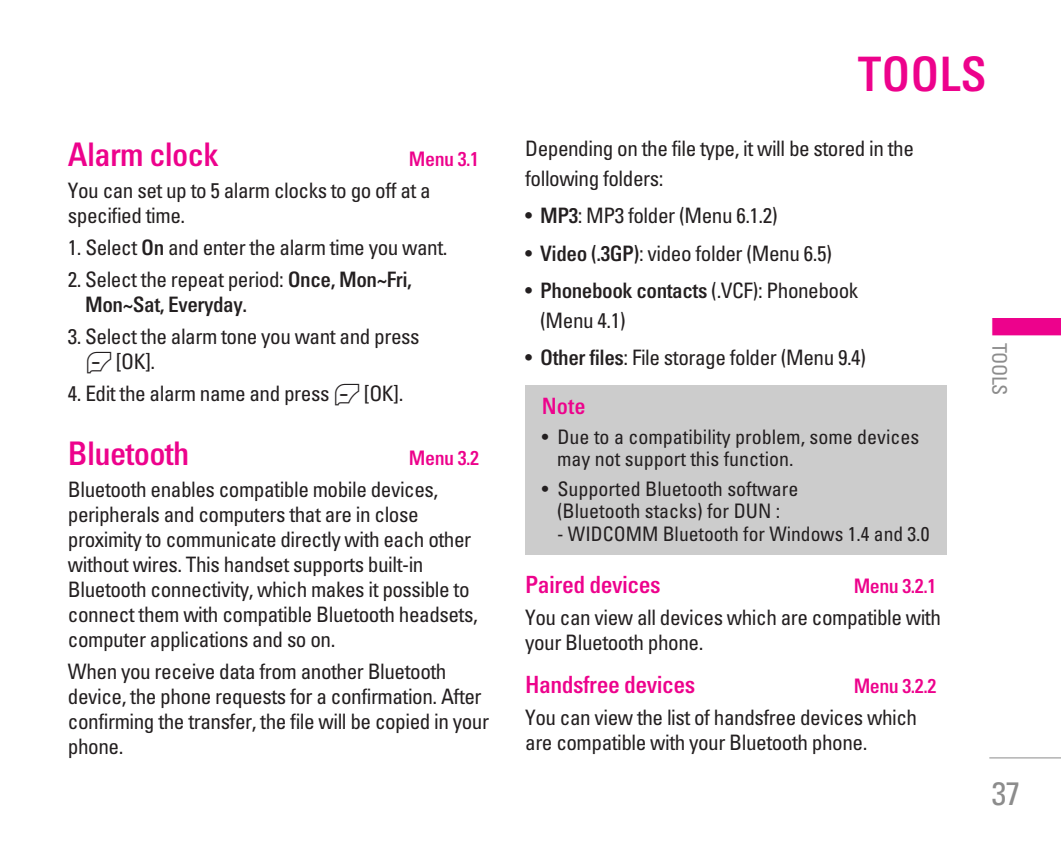
<style>
.page{position:relative;width:1061px;height:849px;background:#fff}
.page>*{position:absolute;margin:0;border:0;box-sizing:border-box;transform-origin:0 0}
.t1{font:600 condensed 47.5px "Univers";color:#ed028c}
.t2{font:600 condensed 32.5px "Univers";letter-spacing:-.02em;color:#ed028c}
.t3{font:condensed 32.5px "Univers";color:#8c8c8c}
.t4{font:600 condensed 23.75px "Univers";letter-spacing:-.02em;color:#ed028c}
.t5{font:600 condensed 22.5px "Univers";color:#ed028c}
.t6{font:condensed 21.25px/25px "Univers";letter-spacing:-.02em;color:#231f20}
.t7{font:600 condensed 21.25px/25px "Univers";letter-spacing:-.02em;color:#231f20}
.t8{font:condensed 20px/22.5px "Univers";color:#231f20}
.t9{font:600 condensed 20px "Univers";letter-spacing:-.025em;color:#ed028c}
.t10{font:20px "Runninghead Pi 001";letter-spacing:-.02em;color:#8c8c8c}
.s1{font-weight:600}
.s2{font-weight:400}
.s3{font-family:"M6100 ENGLISHKEYPAD";font-stretch:normal}
.s4{color:#ed028c}
</style>
<div class="page">
<hr style="left:989px;top:757px;width:72px;height:1px;background:#8c8c8c">
<div style="left:525px;top:385px;width:422px;height:169px;background:#ccc"></div>
<h2 class="t2" style="left:68px;top:142px;width:152px">Alarm clock</h2>
<p class="t9" style="left:409px;top:151px;width:72px">Menu 3.1</p>
<p class="t6" style="left:68px;top:179px;width:364px">You can set up to 5 alarm clocks to go off at a specified time.</p>
<p class="t6" style="left:68px;top:236px;width:381px">1. Select <span class="s1">On</span> and enter the alarm time you want.</p>
<p class="t7" style="left:85px;top:269px;width:328px;text-indent:-17px"><span class="s2">2. Select the repeat period:</span> Once, Mon~Fri,<br>Mon~Sat, Everyday.</p>
<p class="t6" style="left:85px;top:326px;width:336px;text-indent:-17px">3. Select the alarm tone you want and press <span class="s3">&lt;</span>[OK].</p>
<p class="t6" style="left:68px;top:383px;width:337px">4. Edit the alarm name and press <span class="s3">&lt;</span>[OK].</p>
<h2 class="t2" style="left:68px;top:441px;width:123px">Bluetooth</h2>
<p class="t9" style="left:409px;top:450px;width:72px">Menu 3.2</p>
<p class="t6" style="left:68px;top:478px;width:411px">Bluetooth enables compatible mobile devices, peripherals and computers that are in close proximity to communicate directly with each other without wires. This handset supports built-in Bluetooth connectivity, which makes it possible to connect them with compatible Bluetooth headsets, computer applications and so on.</p>
<p class="t6" style="left:68px;top:660px;width:423px">When you receive data from another Bluetooth device, the phone requests for a confirmation. After confirming the transfer, the file will be copied in your phone.</p>
<h1 class="t1" style="left:857px;top:57px;width:131px">TOOLS</h1>
<p class="t6" style="left:525px;top:136px;width:390px;line-height:30px">Depending on the file type, it will be stored in the following folders:</p>
<p class="t6" style="left:525px;top:205px;width:254px">• <span class="s1">MP3</span>: MP3 folder (Menu 6.1.2)</p>
<p class="t6" style="left:525px;top:242px;width:308px">• <span class="s1">Video (.3GP)</span>: video folder (Menu 6.5)</p>
<p class="t6" style="left:540px;top:277px;width:320px;line-height:30px;text-indent:-15px">• <span class="s1">Phonebook contacts</span> (.VCF): Phonebook (Menu 4.1)</p>
<p class="t6" style="left:525px;top:346px;width:342px">• <span class="s1">Other files</span>: File storage folder (Menu 9.4)</p>
<p class="t5" style="left:542px;top:398px;width:45px">Note</p>
<p class="t8" style="left:557px;top:427px;width:364px;text-indent:-15px">• Due to a compatibility problem, some devices may not support this function.</p>
<p class="t8" style="left:542px;top:479px;width:258px;text-align:center">• Supported Bluetooth software (Bluetooth stacks) for DUN :</p>
<p class="t8" style="left:557px;top:524px;width:374px">- WIDCOMM Bluetooth for Windows 1.4 and 3.0</p>
<p class="t4" style="left:525px;top:576px;width:137px">Paired devices</p>
<p class="t9" style="left:853px;top:578px;width:84px">Menu 3.2.1</p>
<p class="t6" style="left:525px;top:607px;width:417px">You can view all devices which are compatible with your Bluetooth phone.</p>
<p class="t4" style="left:525px;top:675px;width:172px">Handsfree devices</p>
<p class="t9" style="left:853px;top:678px;width:84px">Menu 3.2.2</p>
<p class="t6" style="left:525px;top:706px;width:393px">You can view the list of handsfree devices which are compatible with your Bluetooth phone.</p>
<p class="t10" style="left:1011px;top:313px;width:83px;rotate:90deg"><span class="s4">|</span> Tools</p>
<h2 class="t3" style="left:992px;top:781px;width:30px">37</h2>
</div>
